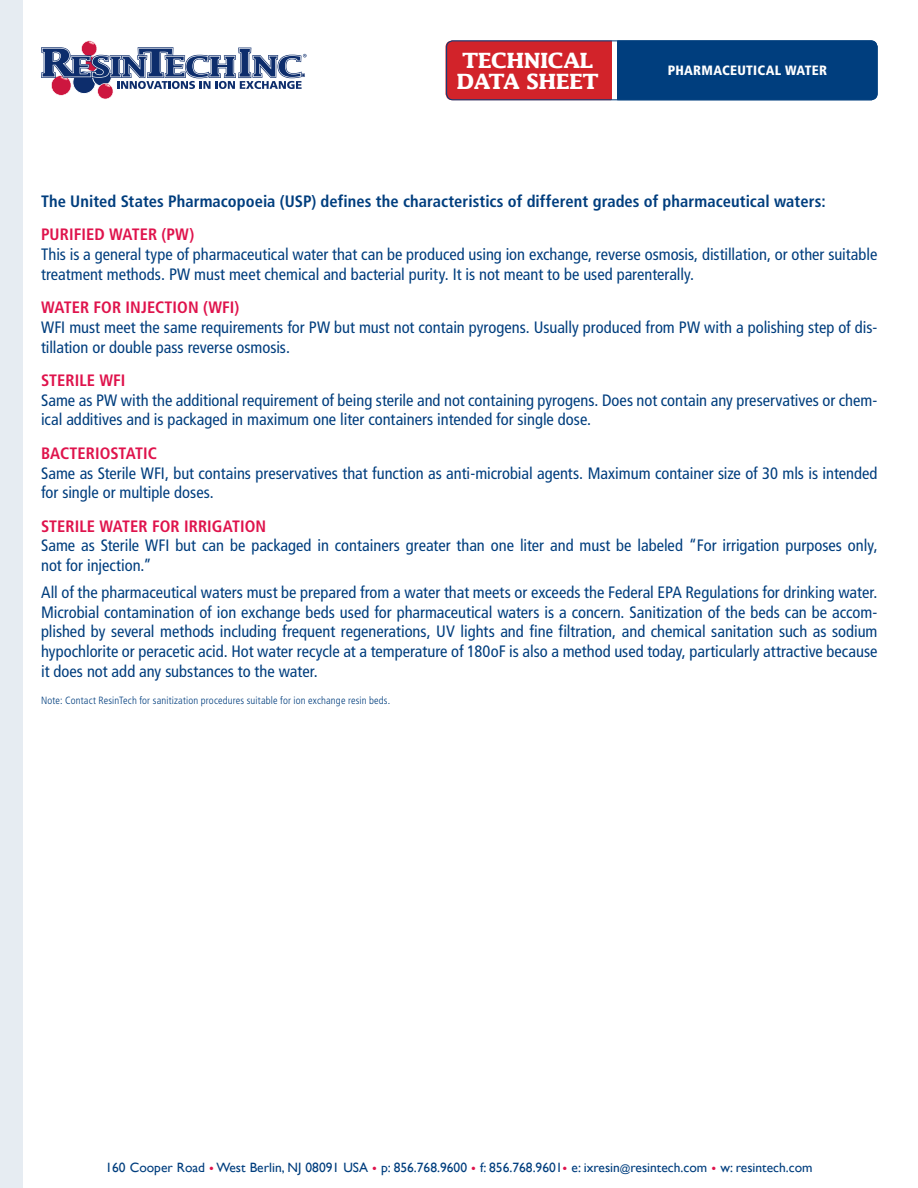
<style>
.page{position:relative;width:918px;height:1188px;background:#fff}
.page>*{position:absolute;margin:0;border:0;box-sizing:border-box;transform-origin:0 0}
.t1{font:700 21px "Lucida Std";letter-spacing:-.025em;color:#fff}
.t2{font:condensed 16.5px/19.8px "Frutiger LT Std";color:#003e7e}
.t3{font:700 condensed 16.5px "Frutiger LT Std";letter-spacing:.005em;color:#003e7e}
.t4{font:700 condensed 16.5px "Frutiger LT Std";letter-spacing:.005em;color:#df134c}
.t5{font:13.5px "Gill Sans";color:#003e7e}
.t6{font:900 condensed 13.5px "Frutiger LT Std";letter-spacing:.02em;color:#fff}
.t7{font:300 condensed 10.5px "Frutiger LT Std";letter-spacing:.015em;color:#003e7e}
.s1{color:#df134c}
.s2{font-size:10.5px}
</style>
<div class="page">
<div style="left:0;top:0;width:23px;height:1188px;background:#e6ecf2"></div>
<div style="left:612px;top:41px;width:265px;height:59px;background:#003e7e;border-radius:6px"></div>
<div style="left:445px;top:40px;width:172px;height:60px;background:#d2232a;border-radius:7px"></div>
<div style="left:612px;top:40px;width:5px;height:60px;background:#fff"></div>
<div style="left:446px;top:40px;width:432px;height:60px;border:1px solid #003e7e;border-radius:6px"></div>
<svg style="left:41px;top:40px;width:266px;height:59px"></svg>
<p class="t1" style="left:462px;top:48px;width:132px">TECHNICAL</p>
<p class="t1" style="left:456px;top:69px;width:144px">DATA SHEET</p>
<p class="t6" style="left:668px;top:63px;width:161px">PHARMACEUTICAL WATER</p>
<p class="t3" style="left:41px;top:191px;width:786px">The United States Pharmacopoeia (USP) defines the characteristics of different grades of pharmaceutical waters:</p>
<p class="t4" style="left:41px;top:225px;width:155px">PURIFIED WATER (PW)</p>
<p class="t2" style="left:41px;top:244px;width:838px">This is a general type of pharmaceutical water that can be produced using ion exchange, reverse osmosis, distillation, or other suitable treatment methods. PW must meet chemical and bacterial purity. It is not meant to be used parenterally.</p>
<p class="t4" style="left:41px;top:297px;width:200px">WATER FOR INJECTION (WFI)</p>
<p class="t2" style="left:41px;top:317px;width:838px">WFI must meet the same requirements for PW but must not contain pyrogens. Usually produced from PW with a polishing step of dis&shy;tillation or double pass reverse osmosis.</p>
<p class="t4" style="left:41px;top:370px;width:86px">STERILE WFI</p>
<p class="t2" style="left:41px;top:390px;width:838px">Same as PW with the additional requirement of being sterile and not containing pyrogens. Does not contain any preservatives or chem&shy;ical additives and is packaged in maximum one liter containers intended for single dose.</p>
<p class="t4" style="left:41px;top:443px;width:117px">BACTERIOSTATIC</p>
<p class="t2" style="left:41px;top:463px;width:838px">Same as Sterile WFI, but contains preservatives that function as anti-microbial agents. Maximum container size of 30 mls is intended for single or multiple doses.</p>
<p class="t4" style="left:41px;top:516px;width:227px">STERILE WATER FOR IRRIGATION</p>
<p class="t2" style="left:41px;top:536px;width:838px">Same as Sterile WFI but can be packaged in containers greater than one liter and must be labeled “For irrigation purposes only, not for injection.”</p>
<p class="t2" style="left:41px;top:582px;width:838px;text-align:justify">All of the pharmaceutical waters must be prepared from a water that meets or exceeds the Federal EPA Regulations for drinking water.<br>Microbial contamination of ion exchange beds used for pharmaceutical waters is a concern. Sanitization of the beds can be accom&shy;plished by several methods including frequent regenerations, UV lights and fine filtration, and chemical sanitation such as sodium hypochlorite or peracetic acid. Hot water recycle at a temperature of 180oF is also a method used today, particularly attractive because it does not add any substances to the water.</p>
<p class="t7" style="left:41px;top:694px;width:351px">Note: Contact ResinTech for sanitization procedures suitable for ion exchange resin beds.</p>
<p class="t5" style="left:105px;top:1159px;width:709px">160 Cooper Road <span class="s1">•</span> West Berlin, NJ 08091 USA <span class="s1">•</span> p: 856.768.9600 <span class="s1">•</span> f: 856.768.9601<span class="s1">•</span> e: ixresin<span class="s2">@</span>resintech.com <span class="s1">•</span> w: resintech.com</p>
</div>
